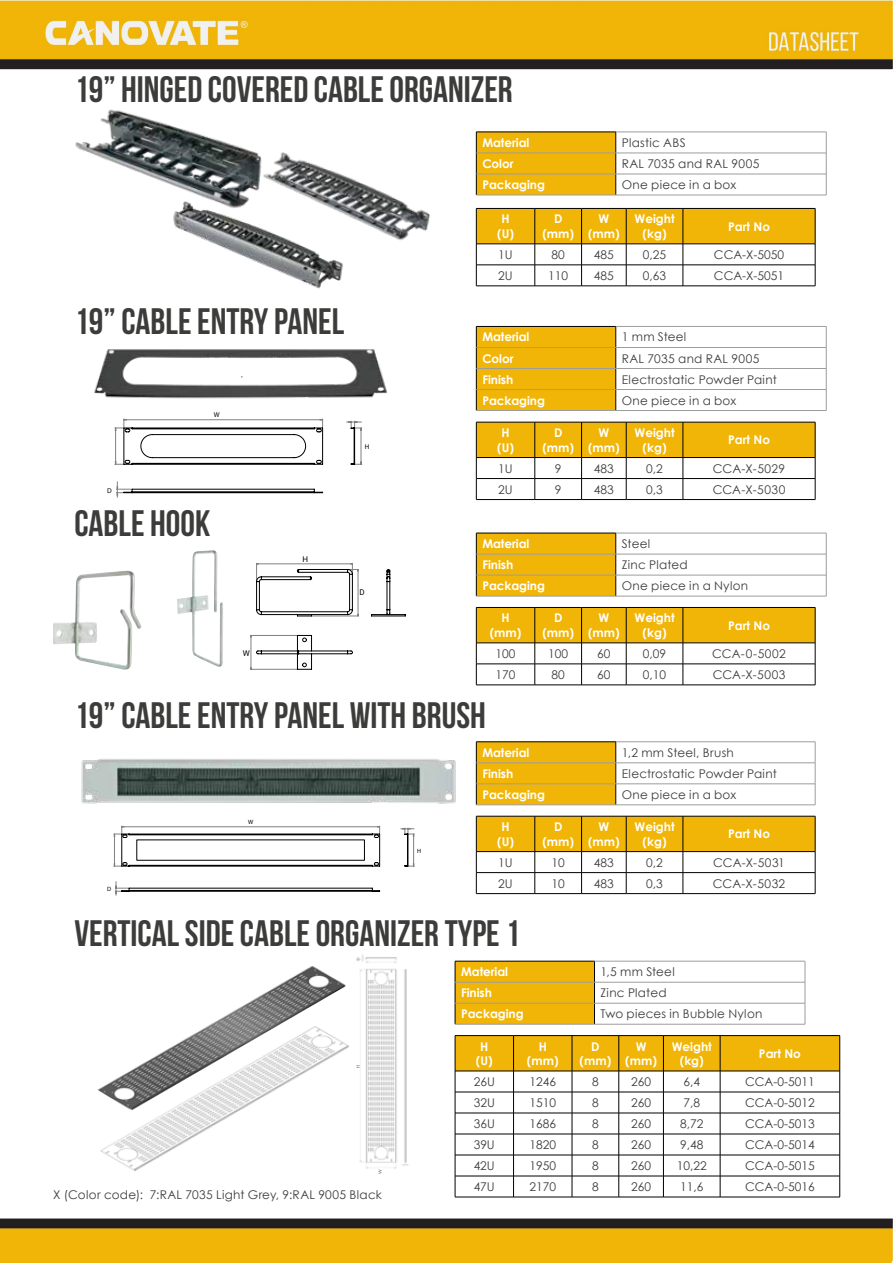
<style>
.page{position:relative;width:893px;height:1263px;background:#fff}
.page>*{position:absolute;margin:0;border:0;box-sizing:border-box;transform-origin:0 0}
.t1{font:36.75px "Bebas Neue";color:#3c3c3b}
.t2{font:12px "Century Gothic";letter-spacing:.01em;color:#3c3c3b}
.t3{font:700 12px/14.4px "Century Gothic";letter-spacing:-.005em;color:#fff;text-align:center}
.t4{font:7.95px "Roboto";color:#000}
.t5{font:6.9px "Myriad Pro";color:#000}
.t6{font:6.15px "Myriad Pro";color:#000}
</style>
<div class="page">
<img style="left:0;top:0;width:892px;height:1261px">
<h1 class="t1" style="left:74px;top:69px;width:440px">19” HINGED COVERED CABLE ORGANIZER</h1>
<p class="t3" style="left:482px;top:135px;width:49px">Material</p>
<p class="t2" style="left:622px;top:134px;width:65px">Plastic ABS</p>
<p class="t3" style="left:482px;top:156px;width:33px">Color</p>
<p class="t2" style="left:622px;top:155px;width:139px">RAL 7035 and RAL 9005</p>
<p class="t3" style="left:482px;top:177px;width:64px">Packaging</p>
<p class="t2" style="left:622px;top:176px;width:116px">One piece in a box</p>
<h1 class="t1" style="left:74px;top:301px;width:271px">19” CABLE ENTRY PANEL</h1>
<p class="t5" style="left:107px;top:486px;width:6px">D</p>
<p class="t5" style="left:214px;top:410px;width:7px">W</p>
<h1 class="t1" style="left:74px;top:503px;width:137px">CABLE HOOK</h1>
<p class="t4" style="left:243px;top:648px;width:9px">W</p>
<p class="t4" style="left:302px;top:553px;width:7px">H</p>
<p class="t5" style="left:365px;top:443px;width:6px">H</p>
<p class="t4" style="left:359px;top:587px;width:7px">D</p>
<p class="t3" style="left:497px;top:211px;width:18px">H (U)</p>
<p class="t3" style="left:542px;top:211px;width:33px">D (mm)</p>
<p class="t3" style="left:588px;top:211px;width:33px">W (mm)</p>
<p class="t3" style="left:634px;top:211px;width:42px">Weight (kg)</p>
<p class="t3" style="left:728px;top:219px;width:43px">Part No</p>
<p class="t2" style="left:498px;top:246px;width:16px">1U</p>
<p class="t2" style="left:551px;top:246px;width:15px">80</p>
<p class="t2" style="left:594px;top:246px;width:21px">485</p>
<p class="t2" style="left:643px;top:246px;width:25px">0,25</p>
<p class="t2" style="left:714px;top:246px;width:72px">CCA-X-5050</p>
<p class="t2" style="left:498px;top:267px;width:16px">2U</p>
<p class="t2" style="left:548px;top:267px;width:21px">110</p>
<p class="t2" style="left:594px;top:267px;width:21px">485</p>
<p class="t2" style="left:643px;top:267px;width:25px">0,63</p>
<p class="t2" style="left:714px;top:267px;width:72px">CCA-X-5051</p>
<p class="t3" style="left:482px;top:329px;width:49px">Material</p>
<p class="t2" style="left:622px;top:329px;width:66px">1 mm Steel</p>
<p class="t3" style="left:482px;top:350px;width:33px">Color</p>
<p class="t2" style="left:622px;top:350px;width:139px">RAL 7035 and RAL 9005</p>
<p class="t3" style="left:482px;top:371px;width:32px">Finish</p>
<p class="t2" style="left:622px;top:371px;width:157px">Electrostatic Powder Paint</p>
<p class="t3" style="left:482px;top:392px;width:64px">Packaging</p>
<p class="t2" style="left:622px;top:392px;width:116px">One piece in a box</p>
<p class="t3" style="left:497px;top:425px;width:18px">H (U)</p>
<p class="t3" style="left:542px;top:425px;width:33px">D (mm)</p>
<p class="t3" style="left:588px;top:425px;width:33px">W (mm)</p>
<p class="t3" style="left:634px;top:425px;width:42px">Weight (kg)</p>
<p class="t3" style="left:728px;top:432px;width:43px">Part No</p>
<p class="t2" style="left:498px;top:460px;width:16px">1U</p>
<p class="t2" style="left:555px;top:460px;width:8px">9</p>
<p class="t2" style="left:594px;top:460px;width:21px">483</p>
<p class="t2" style="left:646px;top:460px;width:18px">0,2</p>
<p class="t2" style="left:713px;top:460px;width:74px">CCA-X-5029</p>
<p class="t2" style="left:498px;top:481px;width:16px">2U</p>
<p class="t2" style="left:555px;top:481px;width:8px">9</p>
<p class="t2" style="left:594px;top:481px;width:21px">483</p>
<p class="t2" style="left:646px;top:481px;width:18px">0,3</p>
<p class="t2" style="left:713px;top:481px;width:74px">CCA-X-5030</p>
<p class="t3" style="left:482px;top:536px;width:49px">Material</p>
<p class="t2" style="left:622px;top:535px;width:30px">Steel</p>
<p class="t3" style="left:482px;top:557px;width:32px">Finish</p>
<p class="t2" style="left:622px;top:556px;width:68px">Zinc Plated</p>
<p class="t3" style="left:482px;top:578px;width:64px">Packaging</p>
<p class="t2" style="left:622px;top:577px;width:128px">One piece in a Nylon</p>
<p class="t3" style="left:490px;top:610px;width:33px">H (mm)</p>
<p class="t3" style="left:542px;top:610px;width:33px">D (mm)</p>
<p class="t3" style="left:588px;top:610px;width:33px">W (mm)</p>
<p class="t3" style="left:634px;top:610px;width:42px">Weight (kg)</p>
<p class="t3" style="left:728px;top:618px;width:43px">Part No</p>
<p class="t2" style="left:496px;top:645px;width:21px">100</p>
<p class="t2" style="left:548px;top:645px;width:21px">100</p>
<p class="t2" style="left:597px;top:645px;width:15px">60</p>
<p class="t2" style="left:643px;top:645px;width:25px">0,09</p>
<p class="t2" style="left:712px;top:645px;width:75px">CCA-0-5002</p>
<p class="t2" style="left:496px;top:666px;width:21px">170</p>
<p class="t2" style="left:551px;top:666px;width:15px">80</p>
<p class="t2" style="left:597px;top:666px;width:15px">60</p>
<p class="t2" style="left:643px;top:666px;width:25px">0,10</p>
<p class="t2" style="left:713px;top:666px;width:74px">CCA-X-5003</p>
<h1 class="t1" style="left:74px;top:695px;width:413px">19” CABLE ENTRY PANEL WITH BRUSH</h1>
<p class="t6" style="left:107px;top:885px;width:6px">D</p>
<p class="t6" style="left:248px;top:818px;width:7px">W</p>
<p class="t6" style="left:417px;top:847px;width:6px">H</p>
<p class="t3" style="left:482px;top:745px;width:49px">Material</p>
<p class="t2" style="left:622px;top:744px;width:114px">1,2 mm Steel, Brush</p>
<p class="t3" style="left:482px;top:766px;width:32px">Finish</p>
<p class="t2" style="left:622px;top:765px;width:157px">Electrostatic Powder Paint</p>
<p class="t3" style="left:482px;top:787px;width:64px">Packaging</p>
<p class="t2" style="left:622px;top:786px;width:116px">One piece in a box</p>
<p class="t3" style="left:497px;top:819px;width:18px">H (U)</p>
<p class="t3" style="left:542px;top:819px;width:33px">D (mm)</p>
<p class="t3" style="left:588px;top:819px;width:33px">W (mm)</p>
<p class="t3" style="left:634px;top:819px;width:42px">Weight (kg)</p>
<p class="t3" style="left:728px;top:826px;width:43px">Part No</p>
<p class="t2" style="left:498px;top:854px;width:16px">1U</p>
<p class="t2" style="left:551px;top:854px;width:15px">10</p>
<p class="t2" style="left:594px;top:854px;width:21px">483</p>
<p class="t2" style="left:646px;top:854px;width:18px">0,2</p>
<p class="t2" style="left:713px;top:854px;width:73px">CCA-X-5031</p>
<p class="t2" style="left:498px;top:875px;width:16px">2U</p>
<p class="t2" style="left:551px;top:875px;width:15px">10</p>
<p class="t2" style="left:594px;top:875px;width:21px">483</p>
<p class="t2" style="left:646px;top:875px;width:18px">0,3</p>
<p class="t2" style="left:713px;top:875px;width:74px">CCA-X-5032</p>
<h1 class="t1" style="left:74px;top:913px;width:447px">VERTICAL SIDE CABLE ORGANIZER TYPE 1</h1>
<p class="t3" style="left:461px;top:964px;width:49px">Material</p>
<p class="t2" style="left:600px;top:963px;width:76px">1,5 mm Steel</p>
<p class="t3" style="left:461px;top:985px;width:32px">Finish</p>
<p class="t2" style="left:600px;top:984px;width:68px">Zinc Plated</p>
<p class="t3" style="left:461px;top:1006px;width:64px">Packaging</p>
<p class="t2" style="left:600px;top:1005px;width:163px">Two pieces in Bubble Nylon</p>
<p class="t3" style="left:476px;top:1038px;width:18px">H (U)</p>
<p class="t3" style="left:527px;top:1038px;width:33px">H (mm)</p>
<p class="t3" style="left:580px;top:1038px;width:33px">D (mm)</p>
<p class="t3" style="left:625px;top:1038px;width:33px">W (mm)</p>
<p class="t3" style="left:672px;top:1038px;width:42px">Weight (kg)</p>
<p class="t3" style="left:759px;top:1046px;width:43px">Part No</p>
<p class="t2" style="left:474px;top:1073px;width:23px">26U</p>
<p class="t2" style="left:529px;top:1073px;width:28px">1246</p>
<p class="t2" style="left:592px;top:1073px;width:8px">8</p>
<p class="t2" style="left:631px;top:1073px;width:21px">260</p>
<p class="t2" style="left:683px;top:1073px;width:18px">6,4</p>
<p class="t2" style="left:745px;top:1073px;width:71px">CCA-0-5011</p>
<p class="t2" style="left:474px;top:1094px;width:23px">32U</p>
<p class="t2" style="left:529px;top:1094px;width:28px">1510</p>
<p class="t2" style="left:592px;top:1094px;width:8px">8</p>
<p class="t2" style="left:631px;top:1094px;width:21px">260</p>
<p class="t2" style="left:683px;top:1094px;width:18px">7,8</p>
<p class="t2" style="left:745px;top:1094px;width:71px">CCA-0-5012</p>
<p class="t2" style="left:474px;top:1115px;width:23px">36U</p>
<p class="t2" style="left:529px;top:1115px;width:28px">1686</p>
<p class="t2" style="left:592px;top:1115px;width:8px">8</p>
<p class="t2" style="left:631px;top:1115px;width:21px">260</p>
<p class="t2" style="left:680px;top:1115px;width:25px">8,72</p>
<p class="t2" style="left:745px;top:1115px;width:71px">CCA-0-5013</p>
<p class="t2" style="left:474px;top:1136px;width:23px">39U</p>
<p class="t2" style="left:529px;top:1136px;width:28px">1820</p>
<p class="t2" style="left:592px;top:1136px;width:8px">8</p>
<p class="t2" style="left:631px;top:1136px;width:21px">260</p>
<p class="t2" style="left:680px;top:1136px;width:25px">9,48</p>
<p class="t2" style="left:745px;top:1136px;width:71px">CCA-0-5014</p>
<p class="t2" style="left:474px;top:1157px;width:23px">42U</p>
<p class="t2" style="left:529px;top:1157px;width:28px">1950</p>
<p class="t2" style="left:592px;top:1157px;width:8px">8</p>
<p class="t2" style="left:631px;top:1157px;width:21px">260</p>
<p class="t2" style="left:677px;top:1157px;width:31px">10,22</p>
<p class="t2" style="left:745px;top:1157px;width:71px">CCA-0-5015</p>
<p class="t2" style="left:474px;top:1178px;width:23px">47U</p>
<p class="t2" style="left:529px;top:1178px;width:28px">2170</p>
<p class="t2" style="left:592px;top:1178px;width:8px">8</p>
<p class="t2" style="left:631px;top:1178px;width:21px">260</p>
<p class="t2" style="left:680px;top:1178px;width:25px">11,6</p>
<p class="t2" style="left:745px;top:1178px;width:71px">CCA-0-5016</p>
<p class="t2" style="left:53px;top:1186px;width:330px">X (Color code): 7:RAL 7035 Light Grey, 9:RAL 9005 Black</p>
</div>
